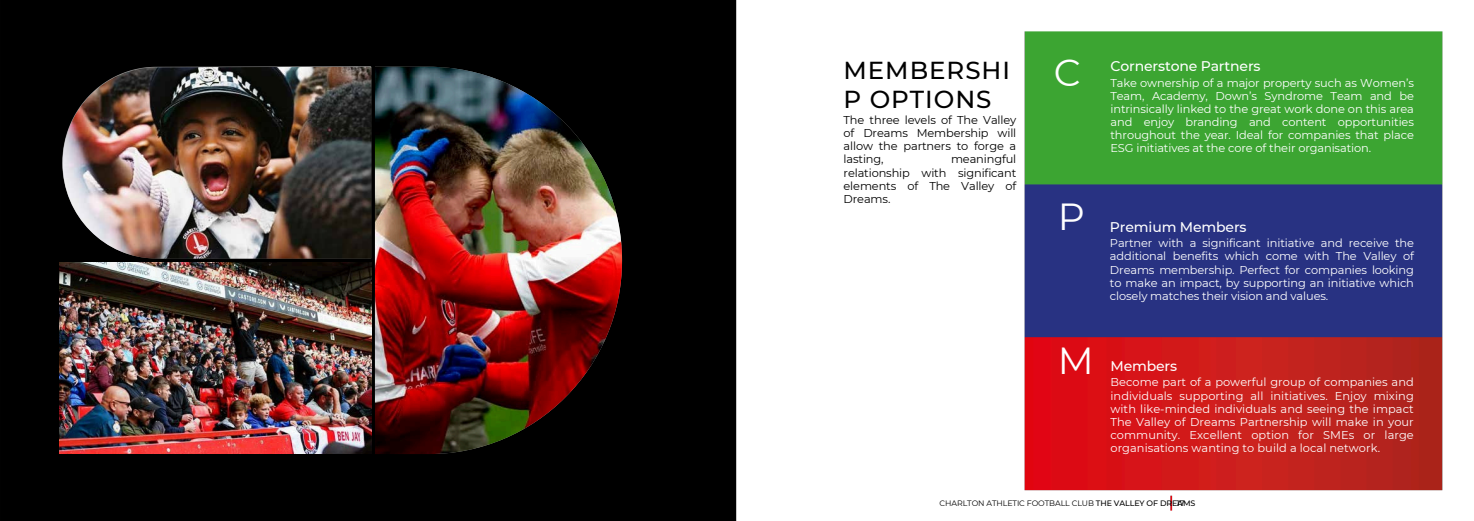
<style>
.page{position:relative;width:1474px;height:521px;background:#fff}
.page>*{position:absolute;margin:0;border:0;box-sizing:border-box;transform-origin:0 0}
.t1{font:37.62px "Montserrat";color:#fff}
.t2{font:500 24.5px/28.9px "Montserrat";letter-spacing:.04em;color:#000}
.t3{font:500 14px "Montserrat";letter-spacing:-.01em;color:#fff}
.t4{font:11.38px/13.1px "Montserrat";letter-spacing:-.01em;color:#fff;text-align:justify}
.t5{font:11.38px/13.1px "Montserrat";letter-spacing:-.01em;color:#000;text-align:justify}
.t6{font:7.88px "Montserrat";letter-spacing:-.01em;color:#000}
.t7{font:500 7.88px "Montserrat";color:#000}
.s1{font-weight:500}
</style>
<div class="page">
<div style="left:0;top:0;width:737px;height:520px;background:#000"></div>
<img style="left:1024px;top:31px;width:419px;height:480px">
<img style="left:63px;top:67px;width:308px;height:191px">
<img style="left:375px;top:67px;width:247px;height:387px">
<img style="left:59px;top:262px;width:312px;height:191px">
<h1 class="t2" style="left:843px;top:55px;width:168px">MEMBERSHI<br>P OPTIONS</h1>
<h1 class="t5" style="left:843px;top:113px;width:174px">The three levels of The Valley of Dreams Membership will allow the partners to forge a lasting,</h1>
<h1 class="t5" style="left:843px;top:153px;width:174px;text-indent:107px">meaningful relationship with significant elements of The Valley of Dreams.</h1>
<h1 class="t1" style="left:1053px;top:50px;width:29px">C</h1>
<p class="t1" style="left:1057px;top:193px;width:29px">P</p>
<p class="t1" style="left:1057px;top:337px;width:37px">M</p>
<p class="t3" style="left:1110px;top:58px;width:152px">Cornerstone Partners</p>
<p class="t4" style="left:1110px;top:76px;width:305px">Take ownership of a major property such as Women’s Team, Academy, Down’s Syndrome Team and be intrinsically linked to the great work done on this area and enjoy branding and content opportunities throughout the year. Ideal for companies that place ESG initiatives at the core of their organisation.</p>
<h1 class="t3" style="left:1109px;top:218px;width:138px">Premium Members</h1>
<h1 class="t4" style="left:1109px;top:236px;width:305px">Partner with a significant initiative and receive the additional benefits which come with The Valley of Dreams membership. Perfect for companies looking to make an impact, by supporting an initiative which closely matches their vision and values.</h1>
<p class="t3" style="left:1110px;top:357px;width:68px">Members</p>
<p class="t4" style="left:1110px;top:375px;width:305px">Become part of a powerful group of companies and individuals supporting all initiatives. Enjoy mixing with like-minded individuals and seeing the impact The Valley of Dreams Partnership will make in your community. Excellent option for SMEs or large organisations wanting to build a local network.</p>
<p class="t6" style="left:939px;top:497px;width:246px">CHARLTON ATHLETIC FOOTBALL CLUB <span class="s1">THE VALLEY OF DRE17</span></p>
<p class="t7" style="left:1177px;top:497px;width:20px">AMS</p>
</div>
